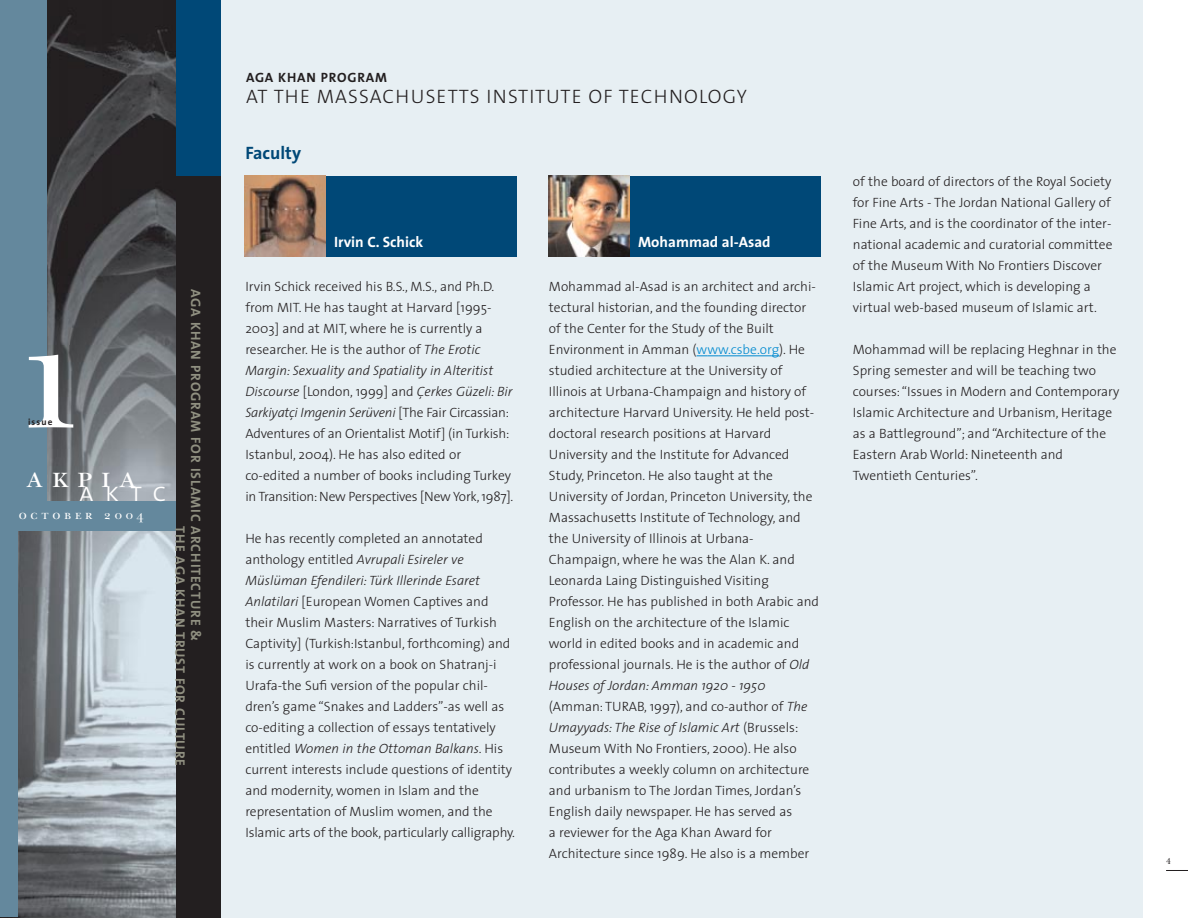
<style>
.page{position:relative;width:1188px;height:918px;background:#fff}
.page>*{position:absolute;margin:0;border:0;box-sizing:border-box;transform-origin:0 0}
.t1{font:160.35px "New Baskerville SC";color:#fff}
.t2{font:30.45px "New Baskerville SC";letter-spacing:.28em;color:#fff}
.t3{font:27.3px "The Sans Light Caps";color:#fff}
.t4{font:19.5px "The Sans Light Caps";letter-spacing:.06em;color:#231f20}
.t5{font:700 18px "The Sans";color:#004877}
.t6{font:700 15px "The Sans";color:#fff}
.t7{font:700 13.65px/15.6px "The Sans";letter-spacing:.06em;color:#909081}
.t8{font:300 13.5px/21px "The Sans";color:#231f20}
.t9{font:700 13.5px "The Sans";letter-spacing:.06em;color:#231f20}
.t10{font:13.2px "New Baskerville SC";letter-spacing:.28em;color:#fff}
.t11{font:700 9.15px "The Sans";letter-spacing:.12em;color:#231f20}
.t12{font:9px "New Baskerville";color:#231f20}
.s1{font-style:italic}
.s2{color:#0089cf}
</style>
<div class="page">
<div style="left:147px;top:0;width:967px;height:918px;background:#231f20"></div>
<div style="left:147px;top:0;width:98px;height:176px;background:#004877"></div>
<div style="left:221px;top:0;width:922px;height:918px;background:#e7eff3"></div>
<img style="left:0;top:0;width:176px;height:918px">
<div style="left:0;top:501px;width:175px;height:30px;background:#64889d"></div>
<div style="left:0;top:0;width:46px;height:528px;background:#64889d"></div>
<div style="left:0;top:0;width:18px;height:917px;background:#64889d"></div>
<svg style="left:1166px;top:870px;width:22px;height:1px"></svg>
<svg style="left:697px;top:356px;width:82px;height:1px"></svg>
<div style="left:549px;top:176px;width:272px;height:81px;background:#004877"></div>
<img style="left:549px;top:176px;width:81px;height:81px">
<div style="left:245px;top:176px;width:272px;height:81px;background:#004877"></div>
<img style="left:245px;top:176px;width:81px;height:81px">
<h1 class="t1" style="left:6px;top:320px;width:91px">1</h1>
<p class="t11" style="left:28px;top:418px;width:26px">issue</p>
<h2 class="t2" style="left:26px;top:466px;width:112px">akpia</h2>
<h3 class="t3" style="left:79px;top:476px;width:88px">aktc</h3>
<p class="t10" style="left:19px;top:510px;width:127px">october 2004</p>
<p class="t7" style="left:202px;top:526px;width:241px;text-indent:-237px;rotate:90deg">AGA KHAN PROGRAM FOR ISLAMIC ARCHITECTURE &amp;<br>THE AGA KHAN TRUST FOR CULTURE</p>
<p class="t9" style="left:246px;top:73px;width:143px">AGA KHAN PROGRAM</p>
<h3 class="t4" style="left:246px;top:85px;width:503px">AT THE MASSACHUSETTS INSTITUTE OF TECHNOLOGY</h3>
<h3 class="t5" style="left:245px;top:146px;width:57px">Faculty</h3>
<p class="t6" style="left:334px;top:236px;width:91px">Irvin C. Schick</p>
<p class="t8" style="left:245px;top:277px;width:269px">Irvin Schick received his B.S., M.S., and Ph.D. from MIT. He has taught at Harvard [1995- 2003] and at MIT, where he is currently a researcher. He is the author of <span class="s1">The Erotic Margin: Sexuality and Spatiality in Alteritist Discourse</span> [London, 1999] and <span class="s1">Çerkes Güzeli: Bir Sarkiyatçi Imgenin Serüveni</span> [The Fair Circassian:<br>Adventures of an Orientalist Motif] (in Turkish:<br>Istanbul, 2004). He has also edited or co-edited a number of books including Turkey in Transition: New Perspectives [New York, 1987].</p>
<p class="t8" style="left:245px;top:529px;width:271px">He has recently completed an annotated anthology entitled <span class="s1">Avrupali Esireler ve Müslüman Efendileri: Türk Illerinde Esaret Anlatilari</span> [European Women Captives and their Muslim Masters: Narratives of Turkish Captivity] (Turkish:Istanbul, forthcoming) and is currently at work on a book on Shatranj-i Urafa-the Sufi version of the popular chil&shy;dren’s game “Snakes and Ladders”-as well as co-editing a collection of essays tentatively entitled <span class="s1">Women in the Ottoman Balkans</span>. His current interests include questions of identity and modernity, women in Islam and the representation of Muslim women, and the Islamic arts of the book, particularly calligraphy.</p>
<p class="t6" style="left:638px;top:236px;width:134px">Mohammad al-Asad</p>
<p class="t8" style="left:549px;top:277px;width:272px">Mohammad al-Asad is an architect and archi&shy;tectural historian, and the founding director of the Center for the Study of the Built Environment in Amman (<span class="s2">www.csbe.org</span>). He studied architecture at the University of Illinois at Urbana-Champaign and history of architecture Harvard University. He held post&shy;doctoral research positions at Harvard University and the Institute for Advanced Study, Princeton. He also taught at the University of Jordan, Princeton University, the Massachusetts Institute of Technology, and the University of Illinois at Urbana-Champaign, where he was the Alan K. and Leonarda Laing Distinguished Visiting Professor. He has published in both Arabic and English on the architecture of the Islamic world in edited books and in academic and professional journals. He is the author of <span class="s1">Old Houses of Jordan: Amman 1920 - 1950 </span>(Amman: TURAB, 1997), and co-author of <span class="s1">The Umayyads: The Rise of Islamic Art</span> (Brussels:<br>Museum With No Frontiers, 2000). He also contributes a weekly column on architecture and urbanism to The Jordan Times, Jordan’s English daily newspaper. He has served as<br>a reviewer for the Aga Khan Award for Architecture since 1989. He also is a member</p>
<p class="t8" style="left:853px;top:172px;width:261px">of the board of directors of the Royal Society for Fine Arts - The Jordan National Gallery of Fine Arts, and is the coordinator of the inter&shy;national academic and curatorial committee of the Museum With No Frontiers Discover Islamic Art project, which is developing a virtual web-based museum of Islamic art.</p>
<p class="t8" style="left:853px;top:340px;width:268px">Mohammad will be replacing Heghnar in the Spring semester and will be teaching two courses: “Issues in Modern and Contemporary Islamic Architecture and Urbanism, Heritage as a Battleground”; and “Architecture of the Eastern Arab World: Nineteenth and Twentieth Centuries”.</p>
<p class="t12" style="left:1166px;top:858px;width:6px">4</p>
</div>
